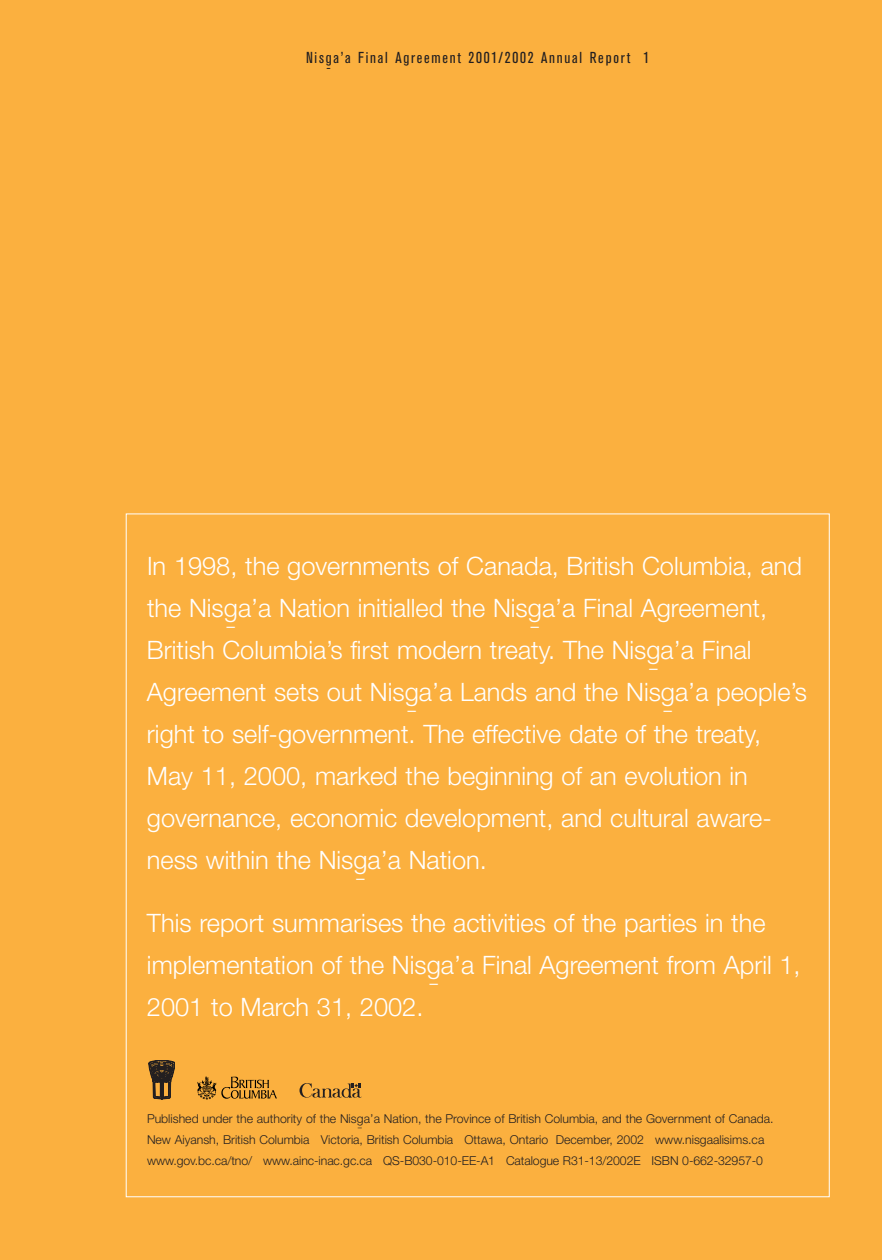
<style>
.page{position:relative;width:882px;height:1260px;background:#fbb03f}
.page>*{position:absolute;margin:0;border:0;box-sizing:border-box;transform-origin:0 0}
.t1{font:300 25.38px/42px "Helvetica Neue";color:#fff}
.t2{font:condensed 15.75px/14.5px "Akzidenz Grotesk BE";letter-spacing:.11em;color:#231f20}
.t3{font:300 12.25px/12.6px "Helvetica Neue";color:#231f20}
</style>
<div class="page">
<svg style="left:300px;top:1083px;width:62px;height:15px"></svg>
<svg style="left:149px;top:1060px;width:26px;height:39px"></svg>
<svg style="left:197px;top:1076px;width:80px;height:24px"></svg>
<p class="t2" style="left:327px;top:52px;width:324px;text-indent:-21px">Nisga’a Final Agreement 2001/2002 Annual Report 1 ¯</p>
<p class="t1" style="left:147px;top:548px;width:657px">In 1998, the governments of Canada, British Columbia, and the Nisga’a Nation initialled the Nisga’a Final Agreement,</p>
<p class="t1" style="left:229px;top:616px;width:6px">¯</p>
<p class="t1" style="left:533px;top:616px;width:6px">¯</p>
<p class="t1" style="left:651px;top:640px;width:102px;line-height:26.2px;text-indent:-504px">British Columbia’s first modern treaty. The Nisga’a Final ¯</p>
<p class="t1" style="left:409px;top:682px;width:399px;line-height:26.2px;text-indent:-262px">Agreement sets out Nisga’a Lands and the Nisga’a people’s ¯</p>
<p class="t1" style="left:666px;top:700px;width:6px">¯</p>
<p class="t1" style="left:147px;top:716px;width:626px">right to self-government. The effective date of the treaty, May 11, 2000, marked the beginning of an evolution in governance, economic development, and cultural aware&shy;ness within the Nisga’a Nation.</p>
<p class="t1" style="left:147px;top:871px;width:620px;line-height:36.8px;text-indent:211px">¯<br>This report summarises the activities of the parties in the</p>
<p class="t1" style="left:431px;top:955px;width:371px;line-height:26.2px;text-indent:-284px">implementation of the Nisga’a Final Agreement from April 1, ¯</p>
<p class="t1" style="left:147px;top:989px;width:278px">2001 to March 31, 2002.</p>
<p class="t3" style="left:359px;top:1114px;width:416px;text-indent:-212px">Published under the authority of the Nisga’a Nation, the Province of British Columbia, and the Government of Canada. ¯</p>
<p class="t3" style="left:147px;top:1131px;width:619px;line-height:21px">New Aiyansh, British Columbia Victoria, British Columbia Ottawa, Ontario December, 2002 www.nisgaalisims.ca www.gov.bc.ca/tno/ www.ainc-inac.gc.ca QS-B030-010-EE-A1 Catalogue R31-13/2002E ISBN 0-662-32957-0</p>
</div>
